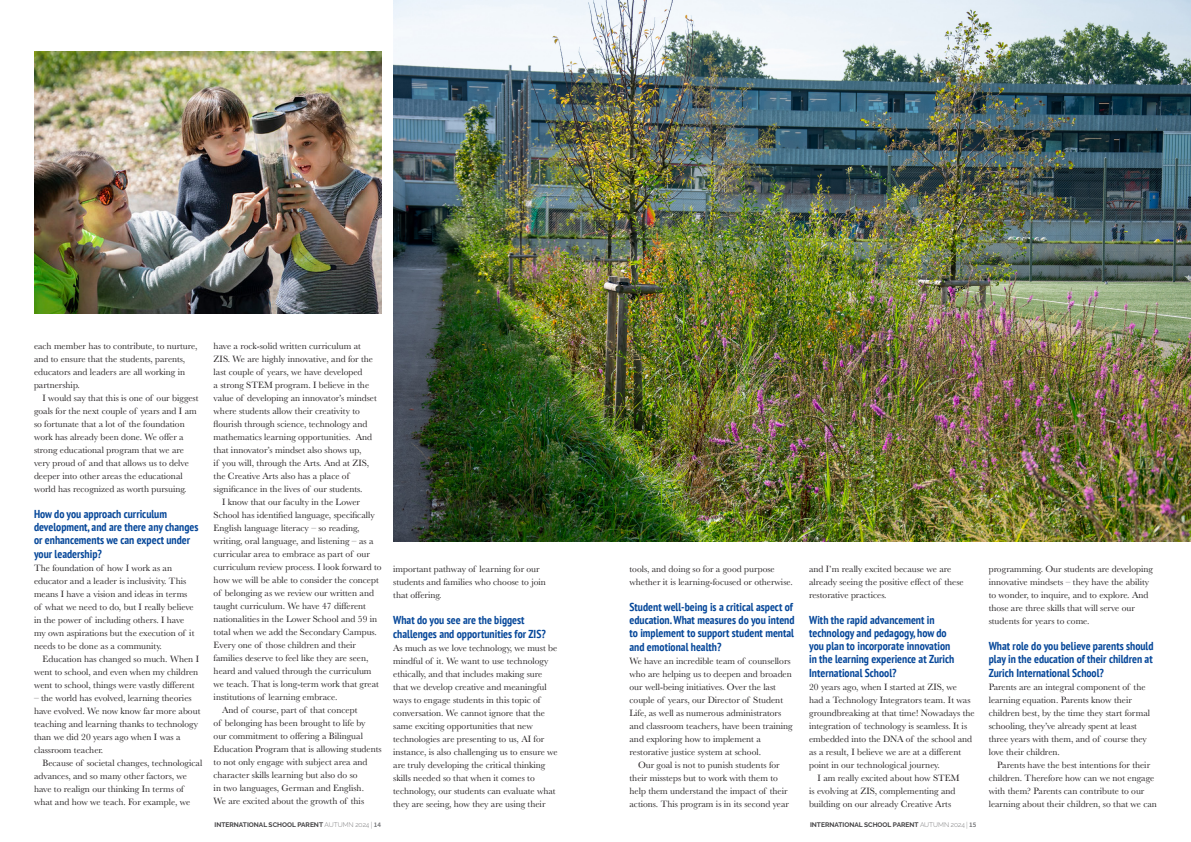
<style>
.page{position:relative;width:1191px;height:842px;background:#fff}
.page>*{position:absolute;margin:0;border:0;box-sizing:border-box;transform-origin:0 0}
.t1{font:700 condensed 11.5px/13px "PT Sans";color:#07489a}
.t2{font:9.5px/13px "Baskerville";color:#231f20}
.t3{font:700 6.6px "Raleway";color:#414042}
.s1{font-weight:200}
.s2{font-family:"Source Sans Pro";font-weight:300;font-size:7px;color:#6d6e71}
.s3{font-family:"Source Sans Pro";font-weight:600;font-size:7px;color:#6d6e71}
</style>
<div class="page">
<img style="left:393px;top:0;width:798px;height:541px">
<img style="left:34px;top:51px;width:348px;height:262px">
<p class="t2" style="left:34px;top:339px;width:165px">each member has to contribute, to nurture, and to ensure that the students, parents, educators and leaders are all working in partnership.</p>
<p class="t2" style="left:34px;top:391px;width:166px;text-indent:9px">I would say that this is one of our biggest goals for the next couple of years and I am so fortunate that a lot of the foundation work has already been done. We offer a strong educational program that we are very proud of and that allows us to delve deeper into other areas the educational world has recognized as worth pursuing.</p>
<p class="t1" style="left:34px;top:507px;width:166px">How do you approach curriculum development, and are there any changes or enhancements we can expect under</p>
<p class="t1" style="left:34px;top:547px;width:69px">your leadership?</p>
<p class="t2" style="left:34px;top:562px;width:162px">The foundation of how I work as an educator and a leader is inclusivity. This means I have a vision and ideas in terms of what we need to do, but I really believe in the power of including others. I have my own aspirations but the execution of it needs to be done as a community.</p>
<p class="t2" style="left:34px;top:653px;width:166px;text-align:justify;text-indent:9px">Education has changed so much. When I went to school, and even when my children went to school, things were vastly different</p>
<p class="t2" style="left:34px;top:692px;width:168px">– the world has evolved, learning theories have evolved. We now know far more about teaching and learning thanks to technology than we did 20 years ago when I was a classroom teacher.</p>
<p class="t2" style="left:34px;top:757px;width:170px;text-indent:9px">Because of societal changes, technological advances, and so many other factors, we have to realign our thinking In terms of what and how we teach. For example, we</p>
<p class="t2" style="left:214px;top:339px;width:149px">have a rock-solid written curriculum at</p>
<p class="t2" style="left:214px;top:352px;width:161px">ZIS. We are highly innovative, and for the</p>
<p class="t2" style="left:214px;top:365px;width:150px">last couple of years, we have developed</p>
<p class="t2" style="left:214px;top:378px;width:157px">a strong STEM program. I believe in the</p>
<p class="t2" style="left:214px;top:391px;width:165px">value of developing an innovator’s mindset</p>
<p class="t2" style="left:214px;top:404px;width:148px">where students allow their creativity to</p>
<p class="t2" style="left:214px;top:417px;width:155px">flourish through science, technology and</p>
<p class="t2" style="left:214px;top:430px;width:160px">mathematics learning opportunities. And</p>
<p class="t2" style="left:214px;top:443px;width:149px">that innovator’s mindset also shows up,</p>
<p class="t2" style="left:214px;top:456px;width:157px">if you will, through the Arts. And at ZIS,</p>
<p class="t2" style="left:214px;top:469px;width:137px">the Creative Arts also has a place of</p>
<p class="t2" style="left:214px;top:482px;width:150px">significance in the lives of our students.</p>
<p class="t2" style="left:222px;top:495px;width:139px">I know that our faculty in the Lower</p>
<p class="t2" style="left:214px;top:508px;width:163px">School has identified language, specifically</p>
<p class="t2" style="left:214px;top:521px;width:147px">English language literacy – so reading,</p>
<p class="t2" style="left:214px;top:534px;width:161px">writing, oral language, and listening – as a</p>
<p class="t2" style="left:214px;top:547px;width:158px">curricular area to embrace as part of our</p>
<p class="t2" style="left:214px;top:560px;width:169px">curriculum review process. I look forward to</p>
<p class="t2" style="left:214px;top:573px;width:167px">how we will be able to consider the concept</p>
<p class="t2" style="left:214px;top:586px;width:162px">of belonging as we review our written and</p>
<p class="t2" style="left:214px;top:599px;width:154px">taught curriculum. We have 47 different</p>
<p class="t2" style="left:214px;top:612px;width:165px">nationalities in the Lower School and 59 in</p>
<p class="t2" style="left:214px;top:625px;width:165px">total when we add the Secondary Campus.</p>
<p class="t2" style="left:214px;top:638px;width:144px">Every one of those children and their</p>
<p class="t2" style="left:214px;top:651px;width:156px">families deserve to feel like they are seen,</p>
<p class="t2" style="left:214px;top:664px;width:159px">heard and valued through the curriculum</p>
<p class="t2" style="left:214px;top:677px;width:167px">we teach. That is long-term work that great</p>
<p class="t2" style="left:214px;top:690px;width:125px">institutions of learning embrace.</p>
<p class="t2" style="left:222px;top:703px;width:137px">And of course, part of that concept</p>
<p class="t2" style="left:214px;top:716px;width:153px">of belonging has been brought to life by</p>
<p class="t2" style="left:214px;top:729px;width:151px">our commitment to offering a Bilingual</p>
<p class="t2" style="left:214px;top:742px;width:170px">Education Program that is allowing students</p>
<p class="t2" style="left:214px;top:755px;width:155px">to not only engage with subject area and</p>
<p class="t2" style="left:214px;top:768px;width:145px">character skills learning but also do so</p>
<p class="t2" style="left:214px;top:781px;width:152px">in two languages, German and English.</p>
<p class="t2" style="left:214px;top:794px;width:152px">We are excited about the growth of this</p>
<p class="t2" style="left:393px;top:562px;width:154px">important pathway of learning for our students and families who choose to join that offering.</p>
<p class="t1" style="left:393px;top:612px;width:154px;line-height:14.4px">What do you see are the biggest challenges and opportunities for ZIS?</p>
<p class="t2" style="left:393px;top:642px;width:166px">As much as we love technology, we must be mindful of it. We want to use technology ethically, and that includes making sure that we develop creative and meaningful ways to engage students in this topic of conversation. We cannot ignore that the same exciting opportunities that new technologies are presenting to us, AI for instance, is also challenging us to ensure we are truly developing the critical thinking skills needed so that when it comes to technology, our students can evaluate what they are seeing, how they are using their</p>
<p class="t2" style="left:629px;top:562px;width:165px">tools, and doing so for a good purpose whether it is learning-focused or otherwise.</p>
<p class="t1" style="left:629px;top:600px;width:167px">Student well-being is a critical aspect of education. What measures do you intend to implement to support student mental</p>
<p class="t1" style="left:629px;top:641px;width:93px">and emotional health?</p>
<p class="t2" style="left:629px;top:655px;width:165px">We have an incredible team of counsellors who are helping us to deepen and broaden our well-being initiatives. Over the last couple of years, our Director of Student Life, as well as numerous administrators and classroom teachers, have been training and exploring how to implement a restorative justice system at school.</p>
<p class="t2" style="left:629px;top:759px;width:161px;text-indent:9px">Our goal is not to punish students for their missteps but to work with them to help them understand the impact of their actions. This program is in its second year</p>
<p class="t2" style="left:809px;top:562px;width:156px">and I’m really excited because we are already seeing the positive effect of these restorative practices.</p>
<p class="t1" style="left:809px;top:613px;width:147px">With the rapid advancement in technology and pedagogy, how do you plan to incorporate innovation in the learning experience at Zurich</p>
<p class="t1" style="left:809px;top:667px;width:89px">International School?</p>
<p class="t2" style="left:809px;top:681px;width:149px">20 years ago, when I started at ZIS, we</p>
<p class="t2" style="left:809px;top:694px;width:163px">had a Technology Integrators team. It was</p>
<p class="t2" style="left:809px;top:707px;width:167px">groundbreaking at that time! Nowadays the</p>
<p class="t2" style="left:809px;top:720px;width:159px">integration of technology is seamless. It is</p>
<p class="t2" style="left:809px;top:733px;width:165px">embedded into the DNA of the school and</p>
<p class="t2" style="left:809px;top:746px;width:154px">as a result, I believe we are at a different</p>
<p class="t2" style="left:809px;top:759px;width:132px">point in our technological journey.</p>
<p class="t2" style="left:817px;top:772px;width:143px">I am really excited about how STEM</p>
<p class="t2" style="left:809px;top:785px;width:148px">is evolving at ZIS, complementing and</p>
<p class="t2" style="left:809px;top:798px;width:143px">building on our already Creative Arts</p>
<p class="t3" style="left:214px;top:821px;width:168px">INTERNATIONAL SCHOOL PARENT <span class="s1">AUTUMN 2024</span> <span class="s2">|</span> <span class="s3">14</span></p>
<p class="t3" style="left:810px;top:821px;width:168px">INTERNATIONAL SCHOOL PARENT <span class="s1">AUTUMN 2024</span> <span class="s2">|</span> <span class="s3">15</span></p>
<p class="t2" style="left:988px;top:562px;width:166px">programming. Our students are developing innovative mindsets – they have the ability to wonder, to inquire, and to explore. And those are three skills that will serve our students for years to come.</p>
<p class="t1" style="left:988px;top:639px;width:166px">What role do you believe parents should play in the education of their children at</p>
<p class="t1" style="left:988px;top:667px;width:117px">Zurich International School?</p>
<p class="t2" style="left:988px;top:681px;width:163px">Parents are an integral component of the learning equation. Parents know their children best, by the time they start formal schooling, they’ve already spent at least three years with them, and of course they love their children.</p>
<p class="t2" style="left:988px;top:759px;width:170px;text-indent:9px">Parents have the best intentions for their children. Therefore how can we not engage with them? Parents can contribute to our learning about their children, so that we can</p>
</div>
